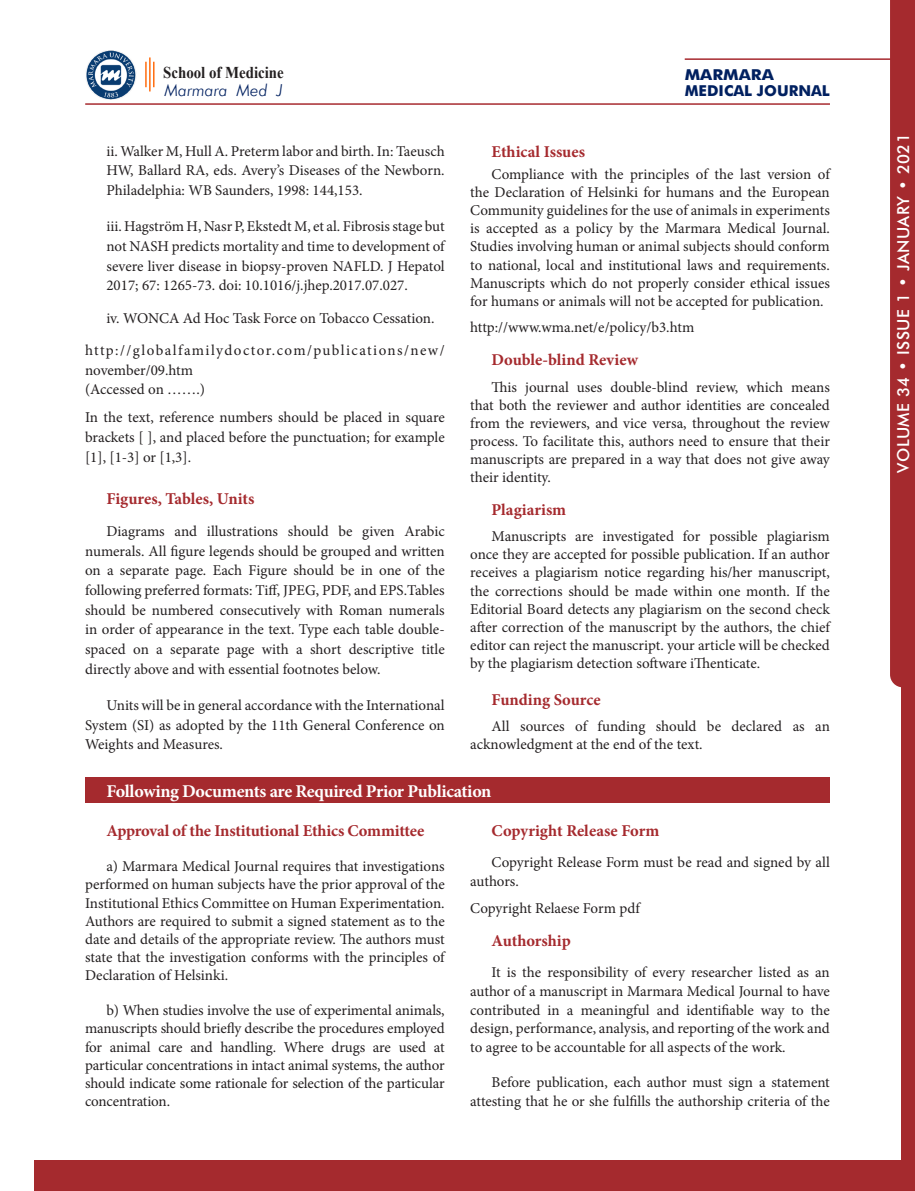
<style>
.page{position:relative;width:915px;height:1191px;background:#fff}
.page>*{position:absolute;margin:0;border:0;box-sizing:border-box;transform-origin:0 0}
.t1{font:700 18px "Minion Pro";letter-spacing:-.02em;color:#fff}
.Mnormal_tr{font:700 16.5px "Minion Pro";letter-spacing:-.005em;color:#a52a2e}
.t2{font:500 16.5px "Futura BT";letter-spacing:.03em;color:#fff}
.t3{font:700 16.5px "Times New Roman";color:#231f20;scale:.9 1}
.t4{font:italic 300 16.5px "Futura BT";color:#002060}
.Mnormal_tr-2{font:15px/18.1px "Minion Pro";color:#231f20;text-align:justify}
.Mnormal_tr-3{font:15px/19.6px "Minion Pro";letter-spacing:.09em;color:#231f20}
.t5{font:700 15px/16.5px "Futura BT";color:#002060;scale:1.12 1}
</style>
<div class="page">
<hr style="left:85px;top:103px;width:744px;height:2px;background:#a72b30">
<hr style="left:684px;top:58px;width:230px;height:2px;background:#a72b30">
<div style="left:35px;top:1160px;width:879px;height:31px;background:#a52a2e"></div>
<div style="left:889px;top:0;width:25px;height:687px;background:#a52a2e"></div>
<div style="left:901px;top:663px;width:13px;height:519px;background:#a52a2e"></div>
<img style="left:86px;top:50px;width:50px;height:50px">
<hr style="left:149px;top:57px;width:1px;height:34px;background:#ff6d10">
<hr style="left:145px;top:62px;width:2px;height:25px;background:#ff6d10">
<svg style="left:153px;top:62px;width:1px;height:25px"></svg>
<div style="left:85px;top:777px;width:744px;height:26px;background:#a52a2e"></div>
<p class="t3" style="left:163px;top:61px;width:135px">School of Medicine</p>
<p class="t4" style="left:164px;top:80px;width:120px">Marmara Med J</p>
<p class="t5" style="left:684px;top:66px;width:131px">MARMARA<br>MEDICAL JOURNAL</p>
<p class="Mnormal_tr-2" style="left:106px;top:141px;width:340px;line-height:19.6px">ii. Walker M, Hull A. Preterm labor and birth. In: Taeusch HW, Ballard RA, eds. Avery’s Diseases of the Newborn.<br>Philadelphia: WB Saunders, 1998: 144,153.</p>
<p class="Mnormal_tr-2" style="left:106px;top:217px;width:340px;line-height:19.6px">iii. Hagström H, Nasr P, Ekstedt M, et al. Fibrosis stage but not NASH predicts mortality and time to development of severe liver disease in biopsy-proven NAFLD. J Hepatol 2017; 67: 1265-73. doi: 10.1016/j.jhep.2017.07.027.</p>
<p class="Mnormal_tr-2" style="left:106px;top:309px;width:329px">iv. WONCA Ad Hoc Task Force on Tobacco Cessation.</p>
<p class="Mnormal_tr-3" style="left:85px;top:340px;width:361px">http://globalfamilydoctor.com/publications/new/ november/09.htm</p>
<p class="Mnormal_tr-2" style="left:85px;top:380px;width:121px">(Accessed on …….)</p>
<p class="Mnormal_tr-2" style="left:85px;top:408px;width:361px;line-height:19.6px">In the text, reference numbers should be placed in square brackets [ ], and placed before the punctuation; for example [1], [1-3] or [1,3].</p>
<h2 class="Mnormal_tr" style="left:106px;top:487px;width:150px">Figures, Tables, Units</h2>
<p class="Mnormal_tr-2" style="left:85px;top:522px;width:361px;line-height:19.6px;text-indent:21px">Diagrams and illustrations should be given Arabic numerals. All figure legends should be grouped and written on a separate page. Each Figure should be in one of the following preferred formats: Tiff, JPEG, PDF, and EPS.Tables should be numbered consecutively with Roman numerals in order of appearance in the text. Type each table double&shy;spaced on a separate page with a short descriptive title directly above and with essential footnotes below.</p>
<p class="Mnormal_tr-2" style="left:85px;top:695px;width:361px;line-height:19.6px;text-indent:21px">Units will be in general accordance with the International System (SI) as adopted by the 11th General Conference on Weights and Measures.</p>
<h2 class="Mnormal_tr" style="left:491px;top:140px;width:95px">Ethical Issues</h2>
<p class="Mnormal_tr-2" style="left:470px;top:165px;width:361px;text-indent:21px">Compliance with the principles of the last version of the Declaration of Helsinki for humans and the European Community guidelines for the use of animals in experiments is accepted as a policy by the Marmara Medical Journal.<br>Studies involving human or animal subjects should conform to national, local and institutional laws and requirements.<br>Manuscripts which do not properly consider ethical issues for humans or animals will not be accepted for publication.</p>
<p class="Mnormal_tr-2" style="left:470px;top:319px;width:225px">http://www.wma.net/e/policy/b3.htm</p>
<h2 class="Mnormal_tr" style="left:491px;top:348px;width:148px">Double-blind Review</h2>
<p class="Mnormal_tr-2" style="left:470px;top:378px;width:361px;text-indent:21px">This journal uses double-blind review, which means that both the reviewer and author identities are concealed from the reviewers, and vice versa, throughout the review process. To facilitate this, authors need to ensure that their manuscripts are prepared in a way that does not give away their identity.</p>
<h2 class="Mnormal_tr" style="left:491px;top:497px;width:76px">Plagiarism</h2>
<p class="Mnormal_tr-2" style="left:470px;top:527px;width:361px;text-indent:21px">Manuscripts are investigated for possible plagiarism once they are accepted for possible publication. If an author receives a plagiarism notice regarding his/her manuscript, the corrections should be made within one month. If the Editorial Board detects any plagiarism on the second check after correction of the manuscript by the authors, the chief editor can reject the manuscript. your article will be checked by the plagiarism detection software iThenticate.</p>
<h2 class="Mnormal_tr" style="left:491px;top:687px;width:111px">Funding Source</h2>
<p class="Mnormal_tr-2" style="left:470px;top:717px;width:361px;text-indent:21px">All sources of funding should be declared as an acknowledgment at the end of the text.</p>
<h2 class="t1" style="left:106px;top:778px;width:386px">Following Documents are Required Prior Publication</h2>
<p class="Mnormal_tr" style="left:106px;top:819px;width:319px">Approval of the Institutional Ethics Committee</p>
<p class="Mnormal_tr-2" style="left:85px;top:857px;width:361px;text-indent:21px">a) Marmara Medical Journal requires that investigations performed on human subjects have the prior approval of the Institutional Ethics Committee on Human Experimentation.<br>Authors are required to submit a signed statement as to the date and details of the appropriate review. The authors must state that the investigation conforms with the principles of Declaration of Helsinki.</p>
<p class="Mnormal_tr-2" style="left:85px;top:1001px;width:361px;text-indent:21px">b) When studies involve the use of experimental animals, manuscripts should briefly describe the procedures employed for animal care and handling. Where drugs are used at particular concentrations in intact animal systems, the author should indicate some rationale for selection of the particular concentration.</p>
<h2 class="Mnormal_tr" style="left:491px;top:819px;width:169px">Copyright Release Form</h2>
<p class="Mnormal_tr-2" style="left:470px;top:853px;width:361px;line-height:18.6px;text-indent:21px">Copyright Release Form must be read and signed by all authors.</p>
<p class="Mnormal_tr-2" style="left:470px;top:899px;width:171px">Copyright Relaese Form pdf</p>
<h2 class="Mnormal_tr" style="left:491px;top:929px;width:81px">Authorship</h2>
<p class="Mnormal_tr-2" style="left:470px;top:963px;width:361px;line-height:18.6px;text-indent:21px">It is the responsibility of every researcher listed as an author of a manuscript in Marmara Medical Journal to have contributed in a meaningful and identifiable way to the design, performance, analysis, and reporting of the work and to agree to be accountable for all aspects of the work.</p>
<p class="Mnormal_tr-2" style="left:470px;top:1073px;width:361px;line-height:18.6px;text-align:right">Before publication, each author must sign a statement attesting that he or she fulfills the authorship criteria of the</p>
<p class="t2" style="left:892px;top:472px;width:341px;rotate:-90deg">VOLUME 34 • ISSUE 1 • JANUARY • 2021</p>
</div>
